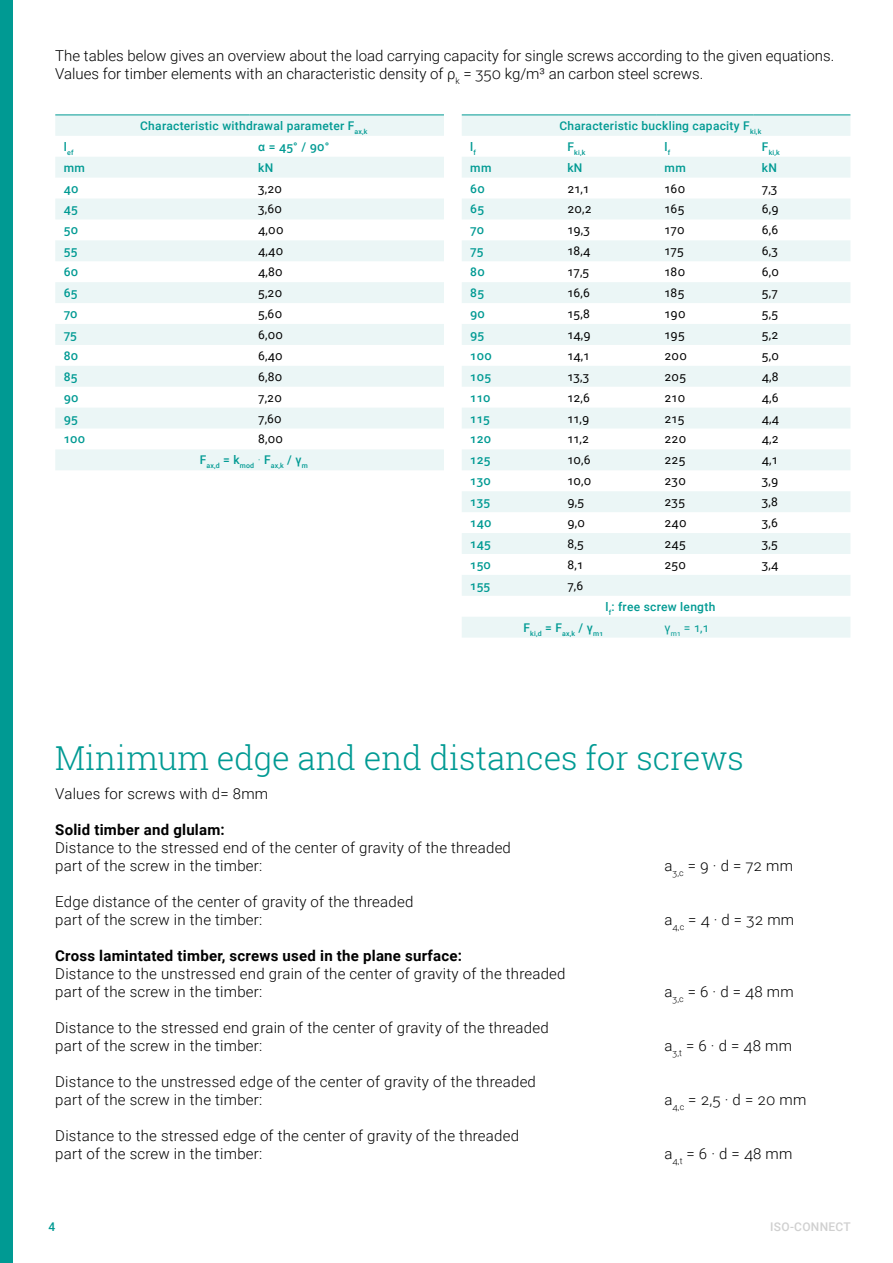
<style>
.page{position:relative;width:893px;height:1263px;background:#fff}
.page>*{position:absolute;margin:0;border:0;box-sizing:border-box;transform-origin:0 0}
.t1{font:300 33px "Roboto Slab";letter-spacing:-.005em;color:#009a93}
.t2{font:300 15px/18px "Roboto";letter-spacing:.015em;color:#000}
.t3{font:700 15px "Roboto";letter-spacing:.015em;color:#000}
.t4{font:12px "Roboto";letter-spacing:.025em;color:#000}
.t5{font:500 12px "Roboto";letter-spacing:.025em;color:#009a93}
.t6{font:500 12px "Roboto";letter-spacing:.025em;color:#d0d0d0}
.t7{font:12px "Roboto";color:#009a93}
.t8{font:500 7.05px "Roboto";letter-spacing:.025em;color:#009a93}
</style>
<div class="page">
<div style="left:0;top:0;width:13px;height:1263px;background:#009a93"></div>
<svg style="left:55px;top:116px;width:389px;height:354px;fill:#ebf6f6"></svg>
<hr style="left:55px;top:115px;width:195px;height:1px;background:#009a93">
<hr style="left:250px;top:115px;width:194px;height:1px;background:#009a93">
<svg style="left:462px;top:116px;width:388px;height:522px;fill:#ecf6f6"></svg>
<hr style="left:462px;top:115px;width:97px;height:1px;background:#009a93">
<hr style="left:559px;top:115px;width:97px;height:1px;background:#009a93">
<hr style="left:656px;top:115px;width:97px;height:1px;background:#009a93">
<hr style="left:753px;top:115px;width:97px;height:1px;background:#009a93">
<p class="t2" style="left:55px;top:46px;width:780px">The tables below gives an overview about the load carrying capacity for single screws according to the given equations.<br>Values for timber elements with an characteristic density of ρ<sub>k</sub> = 350 kg/m³ an carbon steel screws.</p>
<p class="t5" style="left:140px;top:117px;width:229px">Characteristic withdrawal parameter F<sub>ax,k</sub></p>
<p class="t8" style="left:64px;top:147px;width:11px"><sup>l</sup>ef</p>
<p class="t5" style="left:258px;top:138px;width:73px">α = 45° / 90°</p>
<p class="t5" style="left:64px;top:159px;width:23px">mm</p>
<p class="t5" style="left:258px;top:159px;width:17px">kN</p>
<p class="t5" style="left:64px;top:180px;width:16px">40</p>
<p class="t4" style="left:258px;top:180px;width:25px">3,20</p>
<p class="t5" style="left:64px;top:201px;width:16px">45</p>
<p class="t4" style="left:258px;top:201px;width:25px">3,60</p>
<p class="t5" style="left:64px;top:222px;width:16px">50</p>
<p class="t4" style="left:258px;top:222px;width:27px">4,00</p>
<p class="t5" style="left:64px;top:243px;width:15px">55</p>
<p class="t4" style="left:258px;top:243px;width:27px">4,40</p>
<p class="t5" style="left:64px;top:264px;width:16px">60</p>
<p class="t4" style="left:258px;top:264px;width:26px">4,80</p>
<p class="t5" style="left:64px;top:284px;width:15px">65</p>
<p class="t4" style="left:258px;top:284px;width:26px">5,20</p>
<p class="t5" style="left:64px;top:305px;width:15px">70</p>
<p class="t4" style="left:258px;top:305px;width:26px">5,60</p>
<p class="t5" style="left:64px;top:326px;width:15px">75</p>
<p class="t4" style="left:258px;top:326px;width:26px">6,00</p>
<p class="t5" style="left:64px;top:347px;width:16px">80</p>
<p class="t4" style="left:258px;top:347px;width:26px">6,40</p>
<p class="t5" style="left:64px;top:368px;width:15px">85</p>
<p class="t4" style="left:258px;top:368px;width:26px">6,80</p>
<p class="t5" style="left:64px;top:389px;width:16px">90</p>
<p class="t4" style="left:258px;top:389px;width:25px">7,20</p>
<p class="t5" style="left:64px;top:410px;width:15px">95</p>
<p class="t4" style="left:258px;top:410px;width:25px">7,60</p>
<p class="t5" style="left:64px;top:431px;width:23px">100</p>
<p class="t4" style="left:258px;top:431px;width:26px">8,00</p>
<p class="t8" style="left:200px;top:461px;width:110px"><sup>F</sup>ax,d <sup>=</sup> <sup>k</sup>mod <sup>·</sup> <sup>F</sup>ax,k <sup>/</sup> <sup>γ</sup>m</p>
<p class="t5" style="left:559px;top:117px;width:203px">Characteristic buckling capacity F<sub>ki,k</sub></p>
<p class="t5" style="left:470px;top:138px;width:7px">l<sub>f</sub></p>
<p class="t8" style="left:567px;top:147px;width:19px"><sup>F</sup>ki,k</p>
<p class="t5" style="left:665px;top:138px;width:7px">l<sub>f</sub></p>
<p class="t8" style="left:762px;top:147px;width:19px"><sup>F</sup>ki,k</p>
<p class="t5" style="left:470px;top:159px;width:23px">mm</p>
<p class="t5" style="left:567px;top:159px;width:17px">kN</p>
<p class="t5" style="left:665px;top:159px;width:23px">mm</p>
<p class="t5" style="left:762px;top:159px;width:17px">kN</p>
<p class="t5" style="left:470px;top:180px;width:16px">60</p>
<p class="t4" style="left:567px;top:180px;width:23px">21,1</p>
<p class="t4" style="left:665px;top:180px;width:22px">160</p>
<p class="t4" style="left:762px;top:180px;width:17px">7,3</p>
<p class="t5" style="left:470px;top:201px;width:15px">65</p>
<p class="t4" style="left:567px;top:201px;width:26px">20,2</p>
<p class="t4" style="left:665px;top:201px;width:21px">165</p>
<p class="t4" style="left:762px;top:201px;width:18px">6,9</p>
<p class="t5" style="left:470px;top:222px;width:15px">70</p>
<p class="t4" style="left:567px;top:222px;width:24px">19,3</p>
<p class="t4" style="left:665px;top:222px;width:22px">170</p>
<p class="t4" style="left:762px;top:222px;width:18px">6,6</p>
<p class="t5" style="left:470px;top:243px;width:15px">75</p>
<p class="t4" style="left:567px;top:243px;width:24px">18,4</p>
<p class="t4" style="left:665px;top:243px;width:21px">175</p>
<p class="t4" style="left:762px;top:243px;width:18px">6,3</p>
<p class="t5" style="left:470px;top:264px;width:16px">80</p>
<p class="t4" style="left:567px;top:264px;width:23px">17,5</p>
<p class="t4" style="left:665px;top:264px;width:22px">180</p>
<p class="t4" style="left:762px;top:264px;width:19px">6,0</p>
<p class="t5" style="left:470px;top:284px;width:15px">85</p>
<p class="t4" style="left:567px;top:284px;width:24px">16,6</p>
<p class="t4" style="left:665px;top:284px;width:21px">185</p>
<p class="t4" style="left:762px;top:284px;width:17px">5,7</p>
<p class="t5" style="left:470px;top:305px;width:16px">90</p>
<p class="t4" style="left:567px;top:305px;width:24px">15,8</p>
<p class="t4" style="left:665px;top:305px;width:22px">190</p>
<p class="t4" style="left:762px;top:305px;width:18px">5,5</p>
<p class="t5" style="left:470px;top:326px;width:15px">95</p>
<p class="t4" style="left:567px;top:326px;width:25px">14,9</p>
<p class="t4" style="left:665px;top:326px;width:22px">195</p>
<p class="t4" style="left:762px;top:326px;width:18px">5,2</p>
<p class="t5" style="left:470px;top:347px;width:23px">100</p>
<p class="t4" style="left:567px;top:347px;width:23px">14,1</p>
<p class="t4" style="left:665px;top:347px;width:24px">200</p>
<p class="t4" style="left:762px;top:347px;width:19px">5,0</p>
<p class="t5" style="left:470px;top:368px;width:22px">105</p>
<p class="t4" style="left:567px;top:368px;width:23px">13,3</p>
<p class="t4" style="left:665px;top:368px;width:23px">205</p>
<p class="t4" style="left:762px;top:368px;width:18px">4,8</p>
<p class="t5" style="left:470px;top:389px;width:22px">110</p>
<p class="t4" style="left:567px;top:389px;width:24px">12,6</p>
<p class="t4" style="left:665px;top:389px;width:22px">210</p>
<p class="t4" style="left:762px;top:389px;width:18px">4,6</p>
<p class="t5" style="left:470px;top:410px;width:21px">115</p>
<p class="t4" style="left:567px;top:410px;width:23px">11,9</p>
<p class="t4" style="left:665px;top:410px;width:21px">215</p>
<p class="t4" style="left:762px;top:410px;width:19px">4,4</p>
<p class="t5" style="left:470px;top:431px;width:22px">120</p>
<p class="t4" style="left:567px;top:431px;width:23px">11,2</p>
<p class="t4" style="left:665px;top:431px;width:23px">220</p>
<p class="t4" style="left:762px;top:431px;width:18px">4,2</p>
<p class="t5" style="left:470px;top:452px;width:22px">125</p>
<p class="t4" style="left:567px;top:452px;width:25px">10,6</p>
<p class="t4" style="left:665px;top:452px;width:22px">225</p>
<p class="t4" style="left:762px;top:452px;width:17px">4,1</p>
<p class="t5" style="left:470px;top:473px;width:22px">130</p>
<p class="t4" style="left:567px;top:473px;width:25px">10,0</p>
<p class="t4" style="left:665px;top:473px;width:23px">230</p>
<p class="t4" style="left:762px;top:473px;width:18px">3,9</p>
<p class="t5" style="left:470px;top:493px;width:21px">135</p>
<p class="t4" style="left:567px;top:493px;width:18px">9,5</p>
<p class="t4" style="left:665px;top:493px;width:22px">235</p>
<p class="t4" style="left:762px;top:493px;width:18px">3,8</p>
<p class="t5" style="left:470px;top:514px;width:23px">140</p>
<p class="t4" style="left:567px;top:514px;width:19px">9,0</p>
<p class="t4" style="left:665px;top:514px;width:24px">240</p>
<p class="t4" style="left:762px;top:514px;width:18px">3,6</p>
<p class="t5" style="left:470px;top:535px;width:22px">145</p>
<p class="t4" style="left:567px;top:535px;width:18px">8,5</p>
<p class="t4" style="left:665px;top:535px;width:23px">245</p>
<p class="t4" style="left:762px;top:535px;width:18px">3,5</p>
<p class="t5" style="left:470px;top:556px;width:22px">150</p>
<p class="t4" style="left:567px;top:556px;width:17px">8,1</p>
<p class="t4" style="left:665px;top:556px;width:23px">250</p>
<p class="t4" style="left:762px;top:556px;width:18px">3,4</p>
<p class="t5" style="left:470px;top:577px;width:21px">155</p>
<p class="t4" style="left:567px;top:577px;width:17px">7,6</p>
<p class="t5" style="left:605px;top:598px;width:111px">l<sub>f</sub>: free screw length</p>
<p class="t8" style="left:523px;top:628px;width:81px"><sup>F</sup>ki,d <sup>=</sup> <sup>F</sup>ax,k <sup>/</sup> <sup>γ</sup>m1</p>
<p class="t7" style="left:665px;top:619px;width:45px">γ<sub>m1</sub> = 1,1</p>
<h1 class="t1" style="left:55px;top:735px;width:690px">Minimum edge and end distances for screws</h1>
<p class="t2" style="left:55px;top:784px;width:214px">Values for screws with d= 8mm</p>
<p class="t3" style="left:55px;top:819px;width:171px">Solid timber and glulam:</p>
<p class="t2" style="left:55px;top:838px;width:457px">Distance to the stressed end of the center of gravity of the threaded part of the screw in the timber:</p>
<p class="t2" style="left:664px;top:856px;width:130px">a<sub>3,c</sub> =9·d=72mm</p>
<p class="t2" style="left:55px;top:892px;width:360px">Edge distance of the center of gravity of the threaded part of the screw in the timber:</p>
<p class="t3" style="left:55px;top:945px;width:408px">Cross lamintated timber, screws used in the plane surface:</p>
<p class="t2" style="left:55px;top:964px;width:512px">Distance to the unstressed end grain of the center of gravity of the threaded part of the screw in the timber:</p>
<p class="t2" style="left:55px;top:1018px;width:495px">Distance to the stressed end grain of the center of gravity of the threaded part of the screw in the timber:</p>
<p class="t2" style="left:55px;top:1072px;width:482px">Distance to the unstressed edge of the center of gravity of the threaded part of the screw in the timber:</p>
<p class="t2" style="left:55px;top:1126px;width:465px">Distance to the stressed edge of the center of gravity of the threaded part of the screw in the timber:</p>
<p class="t2" style="left:664px;top:910px;width:131px">a<sub>4,c</sub> =4·d=32mm</p>
<p class="t2" style="left:664px;top:982px;width:131px">a<sub>3,c</sub> =6·d=48mm</p>
<p class="t2" style="left:664px;top:1036px;width:129px">a<sub>3,t</sub> =6·d=48mm</p>
<p class="t2" style="left:664px;top:1090px;width:143px">a<sub>4,c</sub> = 2,5 · d = 20 mm</p>
<p class="t2" style="left:664px;top:1144px;width:130px">a<sub>4,t</sub> =6·d=48mm</p>
<p class="t5" style="left:48px;top:1218px;width:8px">4</p>
<p class="t6" style="left:770px;top:1218px;width:82px">ISO-CONNECT</p>
</div>
